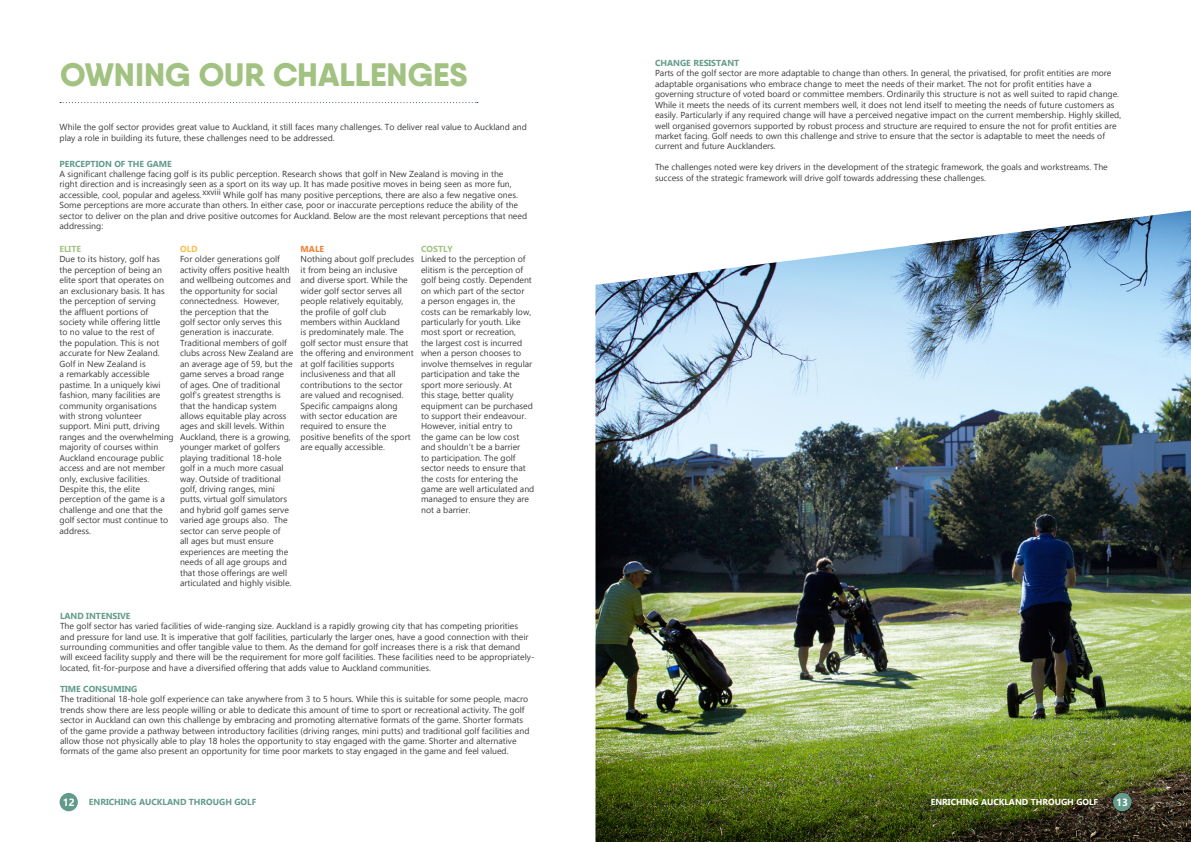
<style>
.page{position:relative;width:1191px;height:842px;background:#fff}
.page>*{position:absolute;margin:0;border:0;box-sizing:border-box;transform-origin:0 0}
.t1{font:800 32.5px "Qanelas Soft DEMO";color:#a1c281}
.t2{font:700 10.4px "Gadugi";color:#fff}
.t3{font:8.7px/10.4px "Gadugi";color:#3c3c3b}
.t4{font:700 8.7px "Gadugi";color:#629b8b}
.t5{font:700 8.7px "Gadugi";color:#fff}
.t6{font:700 8.7px "Gadugi";color:#a1c281}
.t7{font:700 8.7px "Gadugi";color:#f07e34}
.t8{font:700 8.7px "Gadugi";color:#fbbe49}
</style>
<div class="page">
<div style="left:60px;top:793px;width:18px;height:18px;background:#629b8b;border-radius:50%"></div>
<img style="left:595px;top:210px;width:596px;height:632px">
<div style="left:1113px;top:793px;width:18px;height:18px;background:#629b8b;border-radius:50%"></div>
<svg style="left:60px;top:102px;width:418px;height:1px"></svg>
<h1 class="t1" style="left:60px;top:60px;width:409px">OWNING OUR CHALLENGES</h1>
<p class="t3" style="left:60px;top:122px;width:469px">While the golf sector provides great value to Auckland, it still faces many challenges. To deliver real value to Auckland and play a role in building its future, these challenges need to be addressed.</p>
<p class="t4" style="left:60px;top:158px;width:114px">PERCEPTION OF THE GAME</p>
<p class="t3" style="left:60px;top:169px;width:454px">A significant challenge facing golf is its public perception. Research shows that golf in New Zealand is moving in the right direction and is increasingly seen as a sport on its way up. It has made positive moves in being seen as more fun, accessible, cool, popular and ageless.</p>
<p class="t3" style="left:202px;top:187px;width:20px">xxviii</p>
<p class="t3" style="left:60px;top:189px;width:469px;text-indent:164px">While golf has many positive perceptions, there are also a few negative ones.<br>Some perceptions are more accurate than others. In either case, poor or inaccurate perceptions reduce the ability of the sector to deliver on the plan and drive positive outcomes for Auckland. Below are the most relevant perceptions that need addressing:</p>
<p class="t8" style="left:180px;top:244px;width:19px">OLD</p>
<p class="t3" style="left:180px;top:254px;width:115px">For older generations golf activity offers positive health and wellbeing outcomes and the opportunity for social connectedness. However, the perception that the<br>golf sector only serves this generation is inaccurate.<br>Traditional members of golf clubs across New Zealand are an average age of 59, but the game serves a broad range of ages. One of traditional golf’s greatest strengths is that the handicap system allows equitable play across ages and skill levels. Within<br>Auckland, there is a growing, younger market of golfers playing traditional 18-hole golf in a much more casual way. Outside of traditional golf, driving ranges, mini putts, virtual golf simulators and hybrid golf games serve varied age groups also. The sector can serve people of<br>all ages but must ensure experiences are meeting the needs of all age groups and that those offerings are well articulated and highly visible.</p>
<p class="t6" style="left:421px;top:244px;width:33px">COSTLY</p>
<p class="t3" style="left:421px;top:254px;width:115px">Linked to the perception of elitism is the perception of golf being costly. Dependent on which part of the sector<br>a person engages in, the costs can be remarkably low, particularly for youth. Like most sport or recreation,<br>the largest cost is incurred when a person chooses to involve themselves in regular participation and take the sport more seriously. At<br>this stage, better quality equipment can be purchased to support their endeavour.<br>However, initial entry to<br>the game can be low cost and shouldn’t be a barrier<br>to participation. The golf sector needs to ensure that the costs for entering the game are well articulated and managed to ensure they are not a barrier.</p>
<p class="t6" style="left:60px;top:244px;width:23px">ELITE</p>
<p class="t3" style="left:60px;top:254px;width:116px">Due to its history, golf has the perception of being an elite sport that operates on an exclusionary basis. It has the perception of serving<br>the affluent portions of society while offering little<br>to no value to the rest of<br>the population. This is not accurate for New Zealand.<br>Golf in New Zealand is<br>a remarkably accessible pastime. In a uniquely kiwi fashion, many facilities are community organisations with strong volunteer support. Mini putt, driving ranges and the overwhelming majority of courses within<br>Auckland encourage public access and are not member only, exclusive facilities.<br>Despite this, the elite perception of the game is a challenge and one that the golf sector must continue to address.</p>
<p class="t7" style="left:300px;top:244px;width:25px">MALE</p>
<p class="t3" style="left:300px;top:254px;width:115px">Nothing about golf precludes it from being an inclusive<br>and diverse sport. While the wider golf sector serves all people relatively equitably, the profile of golf club members within Auckland<br>is predominately male. The golf sector must ensure that the offering and environment at golf facilities supports inclusiveness and that all contributions to the sector are valued and recognised.<br>Specific campaigns along with sector education are required to ensure the positive benefits of the sport are equally accessible.</p>
<p class="t4" style="left:60px;top:610px;width:72px">LAND INTENSIVE</p>
<p class="t3" style="left:60px;top:621px;width:476px">The golf sector has varied facilities of wide-ranging size. Auckland is a rapidly growing city that has competing priorities and pressure for land use. It is imperative that golf facilities, particularly the larger ones, have a good connection with their surrounding communities and offer tangible value to them. As the demand for golf increases there is a risk that demand will exceed facility supply and there will be the requirement for more golf facilities. These facilities need to be appropriately&shy;located, fit-for-purpose and have a diversified offering that adds value to Auckland communities.</p>
<p class="t4" style="left:60px;top:683px;width:79px">TIME CONSUMING</p>
<p class="t3" style="left:60px;top:694px;width:471px">The traditional 18-hole golf experience can take anywhere from 3 to 5 hours. While this is suitable for some people, macro trends show there are less people willing or able to dedicate this amount of time to sport or recreational activity. The golf sector in Auckland can own this challenge by embracing and promoting alternative formats of the game. Shorter formats of the game provide a pathway between introductory facilities (driving ranges, mini putts) and traditional golf facilities and allow those not physically able to play 18 holes the opportunity to stay engaged with the game. Shorter and alternative formats of the game also present an opportunity for time poor markets to stay engaged in the game and feel valued.</p>
<p class="t4" style="left:655px;top:58px;width:86px">CHANGE RESISTANT</p>
<p class="t3" style="left:655px;top:68px;width:468px">Parts of the golf sector are more adaptable to change than others. In general, the privatised, for profit entities are more adaptable organisations who embrace change to meet the needs of their market. The not for profit entities have a governing structure of voted board or committee members. Ordinarily this structure is not as well suited to rapid change.<br>While it meets the needs of its current members well, it does not lend itself to meeting the needs of future customers as easily. Particularly if any required change will have a perceived negative impact on the current membership. Highly skilled, well organised governors supported by robust process and structure are required to ensure the not for profit entities are market facing. Golf needs to own this challenge and strive to ensure that the sector is adaptable to meet the needs of current and future Aucklanders.</p>
<p class="t3" style="left:655px;top:162px;width:454px">The challenges noted were key drivers in the development of the strategic framework, the goals and workstreams. The success of the strategic framework will drive golf towards addressing these challenges.</p>
<p class="t2" style="left:63px;top:796px;width:14px">12</p>
<p class="t4" style="left:89px;top:797px;width:169px">ENRICHING AUCKLAND THROUGH GOLF</p>
<p class="t5" style="left:930px;top:797px;width:169px">ENRICHING AUCKLAND THROUGH GOLF</p>
<p class="t2" style="left:1116px;top:796px;width:14px">13</p>
</div>
